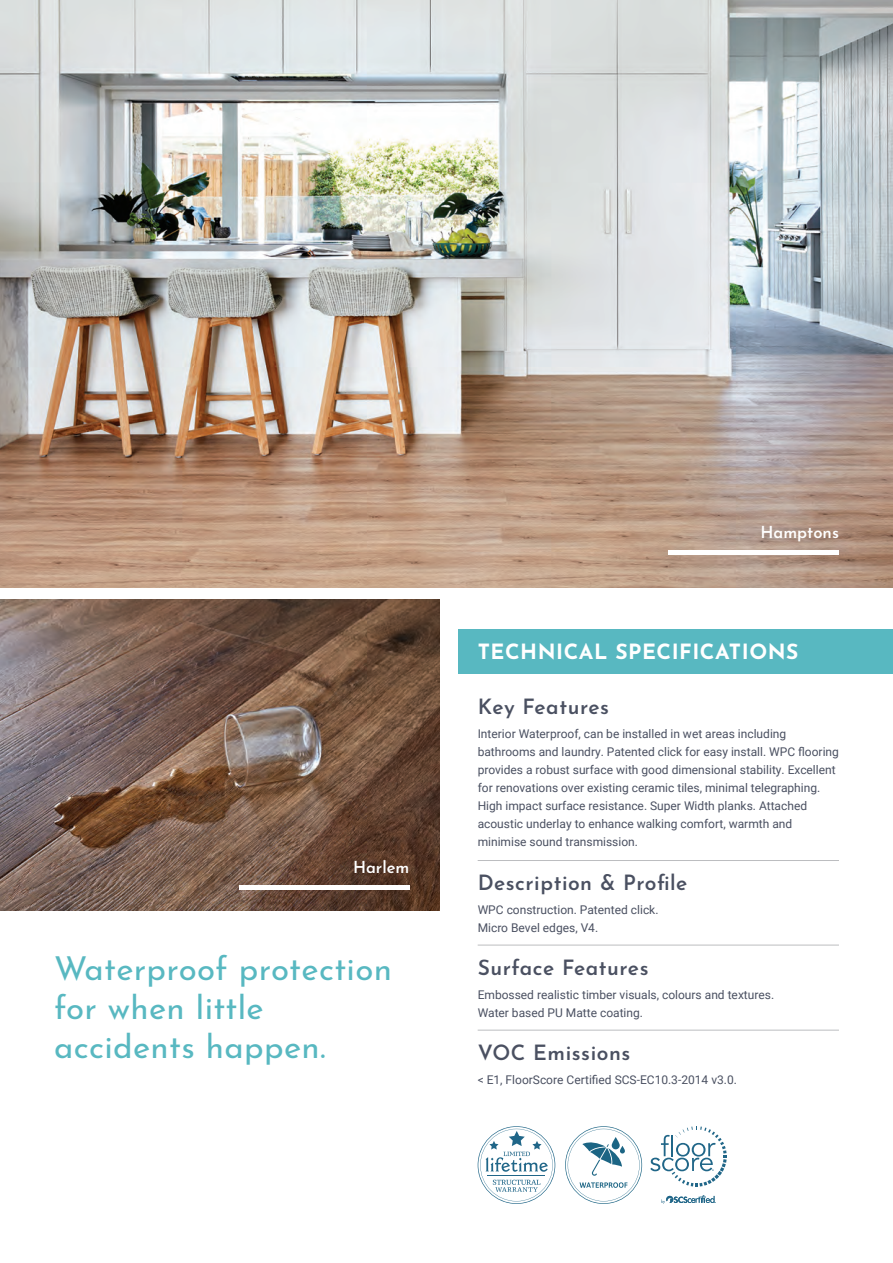
<style>
.page{position:relative;width:893px;height:1263px;background:#fff}
.page>*{position:absolute;margin:0;border:0;box-sizing:border-box;transform-origin:0 0}
.t1{font:33px/39px "Josefin Sans";letter-spacing:.01em;color:#58b8c1}
.t2{font:600 21px "Josefin Sans";letter-spacing:.025em;color:#4a5061}
.t3{font:700 21px "Josefin Sans";letter-spacing:.025em;color:#fff}
.t4{font:600 16.5px "Josefin Sans";color:#fff}
.t5{font:12px/18px "Roboto";color:#4a5061}
</style>
<div class="page">
<div style="left:458px;top:629px;width:435px;height:44px;background:#58b8c1"></div>
<img style="left:0;top:0;width:893px;height:588px">
<img style="left:0;top:600px;width:440px;height:310px">
<div style="left:669px;top:550px;width:170px;height:5px;background:#fff"></div>
<hr style="left:239px;top:886px;width:170px;height:4px;background:#fff">
<hr style="left:478px;top:860px;width:361px;height:1px;background:#bcbdc0">
<hr style="left:478px;top:945px;width:361px;height:1px;background:#bcbdc0">
<hr style="left:478px;top:1030px;width:361px;height:1px;background:#bcbdc0">
<svg style="left:478px;top:1126px;width:77px;height:78px"></svg>
<hr style="left:487px;top:1175px;width:58px;height:1px;background:#206688">
<svg style="left:565px;top:1126px;width:77px;height:78px"></svg>
<svg style="left:650px;top:1126px;width:77px;height:61px"></svg>
<svg style="left:661px;top:1195px;width:55px;height:9px"></svg>
<h3 class="t4" style="left:353px;top:853px;width:58px">Harlem</h3>
<h1 class="t1" style="left:54px;top:945px;width:339px">Waterproof protection for when little accidents happen.</h1>
<h3 class="t4" style="left:760px;top:518px;width:80px">Hamptons</h3>
<h2 class="t3" style="left:478px;top:633px;width:322px">TECHNICAL SPECIFICATIONS</h2>
<h2 class="t2" style="left:478px;top:689px;width:133px">Key Features</h2>
<p class="t5" style="left:478px;top:725px;width:363px">Interior Waterproof, can be installed in wet areas including bathrooms and laundry. Patented click for easy install. WPC flooring provides a robust surface with good dimensional stability. Excellent for renovations over existing ceramic tiles, minimal telegraphing.<br>High impact surface resistance. Super Width planks. Attached acoustic underlay to enhance walking comfort, warmth and minimise sound transmission.</p>
<h2 class="t2" style="left:478px;top:864px;width:211px">Description &amp; Profile</h2>
<p class="t5" style="left:478px;top:900px;width:182px">WPC construction. Patented click.<br>Micro Bevel edges, V4.</p>
<h2 class="t2" style="left:478px;top:949px;width:172px">Surface Features</h2>
<p class="t5" style="left:478px;top:985px;width:298px">Embossed realistic timber visuals, colours and textures.<br>Water based PU Matte coating.</p>
<h2 class="t2" style="left:478px;top:1035px;width:154px">VOC Emissions</h2>
<p class="t5" style="left:478px;top:1070px;width:261px">&lt; E1, FloorScore Certified SCS-EC10.3-2014 v3.0.</p>
</div>
